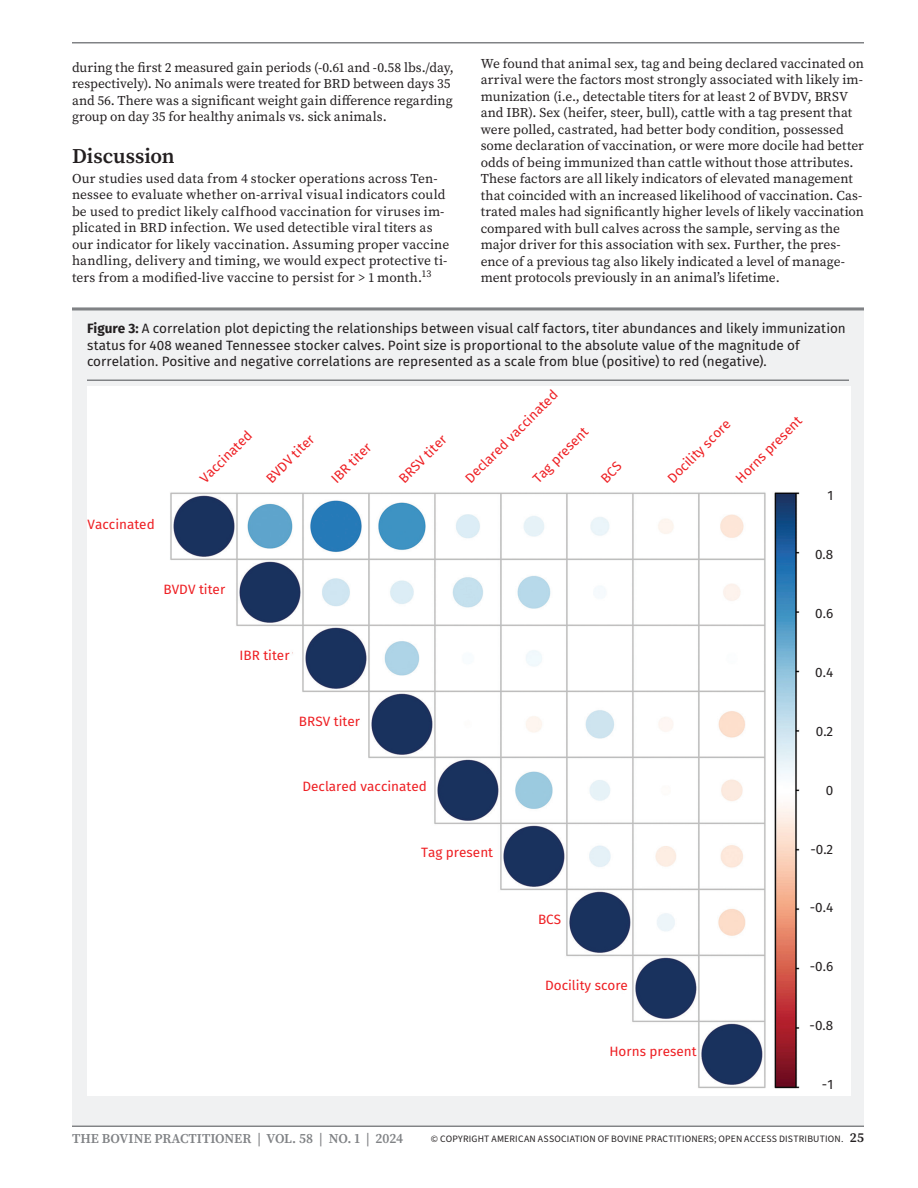
<style>
.page{position:relative;width:918px;height:1188px;background:#fff}
.page>*{position:absolute;margin:0;border:0;box-sizing:border-box;transform-origin:0 0}
.Heading_1{font:600 21px "Source Serif Pro";color:#231f20}
.t1{font:13.5px/16.5px "Source Serif Pro";letter-spacing:.005em;color:#231f20}
.FT1_Figure_Table_CaptionAbove{font:13.5px/16.5px "Fira Sans";color:#231f20}
.t2{font:13.5px "Fira Sans";color:#ee1f23}
.t3{font:600 13.5px "Source Serif Pro";letter-spacing:-.005em;color:#808285}
.t4{font:9.75px "Source Sans 3";letter-spacing:.02em;color:#231f20}
.s1{font-weight:700}
.s2{font-family:"Source Serif Pro";font-weight:600;font-size:13.5px}
</style>
<div class="page">
<hr style="left:72px;top:42px;width:792px;height:2px;background:#808285">
<hr style="left:72px;top:1125px;width:792px;height:2px;background:#808285">
<div style="left:72px;top:308px;width:792px;height:817px;background:#f0f1f2"></div>
<hr style="left:72px;top:308px;width:792px;height:2px;background:#808285">
<hr style="left:87px;top:380px;width:762px;height:1px;background:#808285">
<div style="left:87px;top:387px;width:763px;height:709px;background:#fff"></div>
<img style="left:170px;top:492px;width:630px;height:596px">
<p class="t1" style="left:72px;top:59px;width:383px">during the first 2 measured gain periods (-0.61 and -0.58 lbs./day, respectively). No animals were treated for BRD between days 35 and 56. There was a significant weight gain difference regarding group on day 35 for healthy animals vs. sick animals.</p>
<h1 class="Heading_1" style="left:72px;top:142px;width:104px">Discussion</h1>
<p class="t1" style="left:72px;top:170px;width:379px">Our studies used data from 4 stocker operations across Ten&shy;nessee to evaluate whether on-arrival visual indicators could be used to predict likely calfhood vaccination for viruses im&shy;plicated in BRD infection. We used detectible viral titers as our indicator for likely vaccination. Assuming proper vaccine handling, delivery and timing, we would expect protective ti&shy;ters from a modified-live vaccine to persist for &gt; 1 month.<sup>13</sup></p>
<p class="t1" style="left:481px;top:55px;width:385px">We found that animal sex, tag and being declared vaccinated on arrival were the factors most strongly associated with likely im&shy;munization (i.e., detectable titers for at least 2 of BVDV, BRSV and IBR). Sex (heifer, steer, bull), cattle with a tag present that were polled, castrated, had better body condition, possessed some declaration of vaccination, or were more docile had better odds of being immunized than cattle without those attributes.<br>These factors are all likely indicators of elevated management that coincided with an increased likelihood of vaccination. Cas&shy;trated males had significantly higher levels of likely vaccination compared with bull calves across the sample, serving as the major driver for this association with sex. Further, the pres&shy;ence of a previous tag also likely indicated a level of manage&shy;ment protocols previously in an animal’s lifetime.</p>
<p class="FT1_Figure_Table_CaptionAbove" style="left:87px;top:320px;width:760px"><span class="s1">Figure 3:</span> A correlation plot depicting the relationships between visual calf factors, titer abundances and likely immunization status for 408 weaned Tennessee stocker calves. Point size is proportional to the absolute value of the magnitude of correlation. Positive and negative correlations are represented as a scale from blue (positive) to red (negative).</p>
<p class="t2" style="left:88px;top:514px;width:69px">Vaccinated</p>
<p class="t2" style="left:195px;top:473px;width:69px;rotate:-45deg">Vaccinated</p>
<p class="t2" style="left:261px;top:473px;width:63px;rotate:-45deg">BVDV titer</p>
<p class="t2" style="left:326px;top:473px;width:52px;rotate:-45deg">IBR titer</p>
<p class="t2" style="left:394px;top:473px;width:63px;rotate:-45deg">BRSV titer</p>
<p class="t2" style="left:164px;top:579px;width:63px">BVDV titer</p>
<p class="t2" style="left:240px;top:645px;width:52px">IBR titer</p>
<p class="t2" style="left:299px;top:711px;width:63px">BRSV titer</p>
<p class="t2" style="left:460px;top:473px;width:126px;rotate:-45deg">Declared vaccinated</p>
<p class="t2" style="left:528px;top:473px;width:74px;rotate:-45deg">Tag present</p>
<p class="t2" style="left:662px;top:473px;width:84px;rotate:-45deg">Docility score</p>
<p class="t2" style="left:731px;top:473px;width:89px;rotate:-45deg">Horns present</p>
<p class="FT1_Figure_Table_CaptionAbove" style="left:827px;top:486px;width:7px">1</p>
<p class="FT1_Figure_Table_CaptionAbove" style="left:815px;top:545px;width:20px">0.8</p>
<p class="FT1_Figure_Table_CaptionAbove" style="left:815px;top:604px;width:19px">0.6</p>
<p class="FT1_Figure_Table_CaptionAbove" style="left:815px;top:663px;width:19px">0.4</p>
<p class="FT1_Figure_Table_CaptionAbove" style="left:816px;top:722px;width:19px">0.2</p>
<p class="t2" style="left:302px;top:777px;width:126px">Declared vaccinated</p>
<p class="FT1_Figure_Table_CaptionAbove" style="left:826px;top:781px;width:9px">0</p>
<p class="t2" style="left:421px;top:842px;width:74px">Tag present</p>
<p class="t2" style="left:538px;top:909px;width:25px">BCS</p>
<p class="t2" style="left:545px;top:975px;width:84px">Docility score</p>
<p class="t2" style="left:609px;top:1041px;width:89px">Horns present</p>
<p class="FT1_Figure_Table_CaptionAbove" style="left:810px;top:840px;width:24px">-0.2</p>
<p class="FT1_Figure_Table_CaptionAbove" style="left:810px;top:899px;width:25px">-0.4</p>
<p class="FT1_Figure_Table_CaptionAbove" style="left:810px;top:958px;width:25px">-0.6</p>
<p class="FT1_Figure_Table_CaptionAbove" style="left:810px;top:1017px;width:25px">-0.8</p>
<p class="FT1_Figure_Table_CaptionAbove" style="left:822px;top:1076px;width:13px">-1</p>
<p class="t3" style="left:72px;top:1130px;width:333px">THE BOVINE PRACTITIONER | VOL. 58 | NO. 1 | 2024</p>
<p class="t4" style="left:431px;top:1132px;width:435px">© COPYRIGHT AMERICAN ASSOCIATION OF BOVINE PRACTITIONERS; OPEN ACCESS DISTRIBUTION. <span class="s2">25</span></p>
</div>
